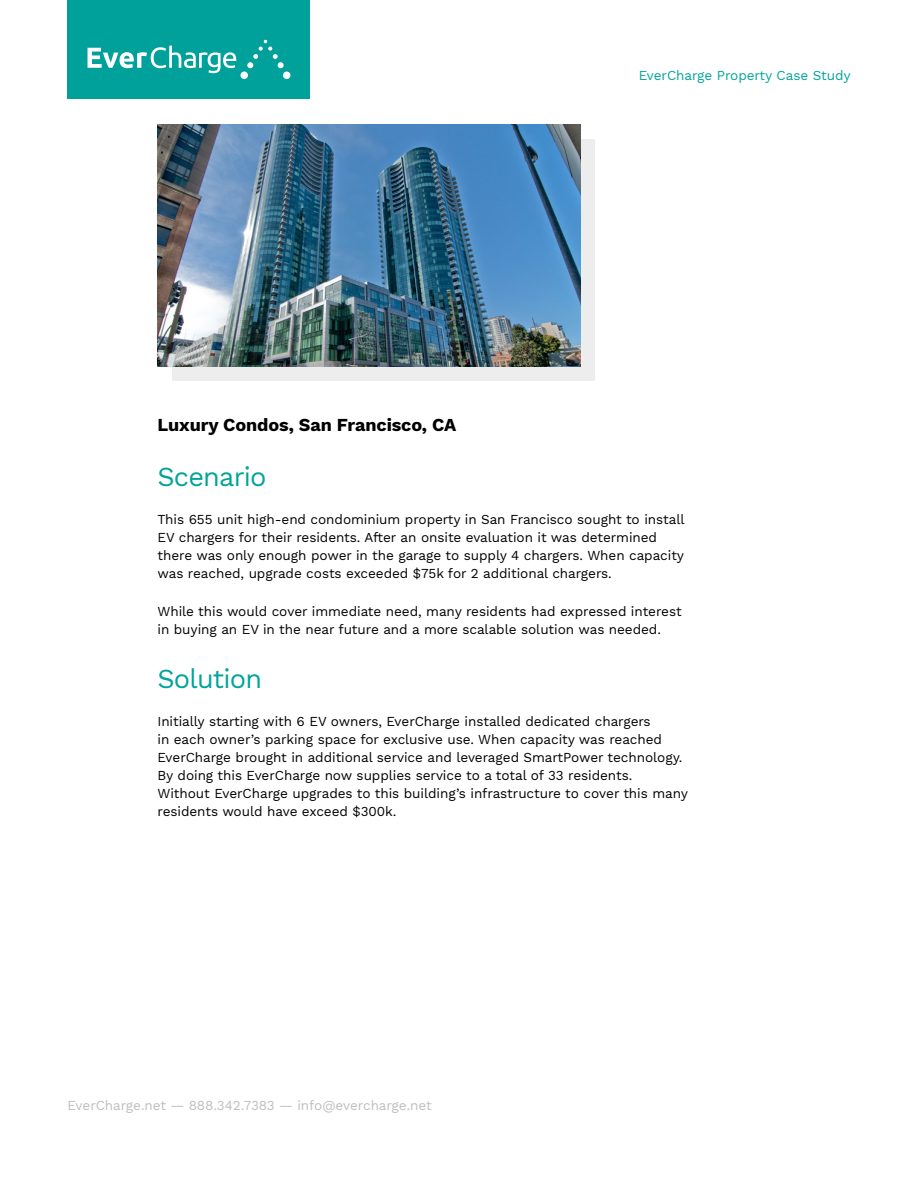
<style>
.page{position:relative;width:918px;height:1188px;background:#fff}
.page>*{position:absolute;margin:0;border:0;box-sizing:border-box;transform-origin:0 0}
.t1{font:27px "Work Sans";letter-spacing:-.03em;color:#00a49a}
.t2{font:700 18px "Work Sans";letter-spacing:-.005em;color:#000}
.t3{font:13.5px/18px "Work Sans";letter-spacing:-.005em;color:#000}
.t4{font:13.5px "Work Sans";letter-spacing:-.005em;color:#bcbec0}
.t5{font:13.5px "Work Sans";letter-spacing:-.005em;color:#00a49a}
</style>
<div class="page">
<div style="left:172px;top:140px;width:424px;height:241px;background:#ededee"></div>
<img style="left:158px;top:125px;width:422px;height:241px">
<div style="left:68px;top:0;width:242px;height:99px;background:#00a19b"></div>
<svg style="left:88px;top:45px;width:148px;height:28px"></svg>
<svg style="left:247px;top:40px;width:37px;height:28px"></svg>
<div style="left:240px;top:72px;width:8px;height:7px;background:#fff;border-radius:50%"></div>
<div style="left:283px;top:72px;width:7px;height:7px;background:#fff;border-radius:50%"></div>
<h2 class="t2" style="left:158px;top:415px;width:300px">Luxury Condos, San Francisco, CA</h2>
<p class="t5" style="left:639px;top:67px;width:214px">EverCharge Property Case Study</p>
<h1 class="t1" style="left:158px;top:461px;width:111px">Scenario</h1>
<p class="t3" style="left:158px;top:511px;width:529px">This 655 unit high-end condominium property in San Francisco sought to install EV chargers for their residents. After an onsite evaluation it was determined there was only enough power in the garage to supply 4 chargers. When capacity was reached, upgrade costs exceeded $75k for 2 additional chargers.</p>
<p class="t3" style="left:158px;top:603px;width:526px">While this would cover immediate need, many residents had expressed interest in buying an EV in the near future and a more scalable solution was needed.</p>
<h1 class="t1" style="left:158px;top:662px;width:106px">Solution</h1>
<p class="t3" style="left:158px;top:713px;width:532px">Initially starting with 6 EV owners, EverCharge installed dedicated chargers<br>in each owner’s parking space for exclusive use. When capacity was reached EverCharge brought in additional service and leveraged SmartPower technology.<br>By doing this EverCharge now supplies service to a total of 33 residents.<br>Without EverCharge upgrades to this building’s infrastructure to cover this many residents would have exceed $300k.</p>
<p class="t4" style="left:68px;top:1098px;width:366px">EverCharge.net — 888.342.7383 — info@evercharge.net</p>
</div>
